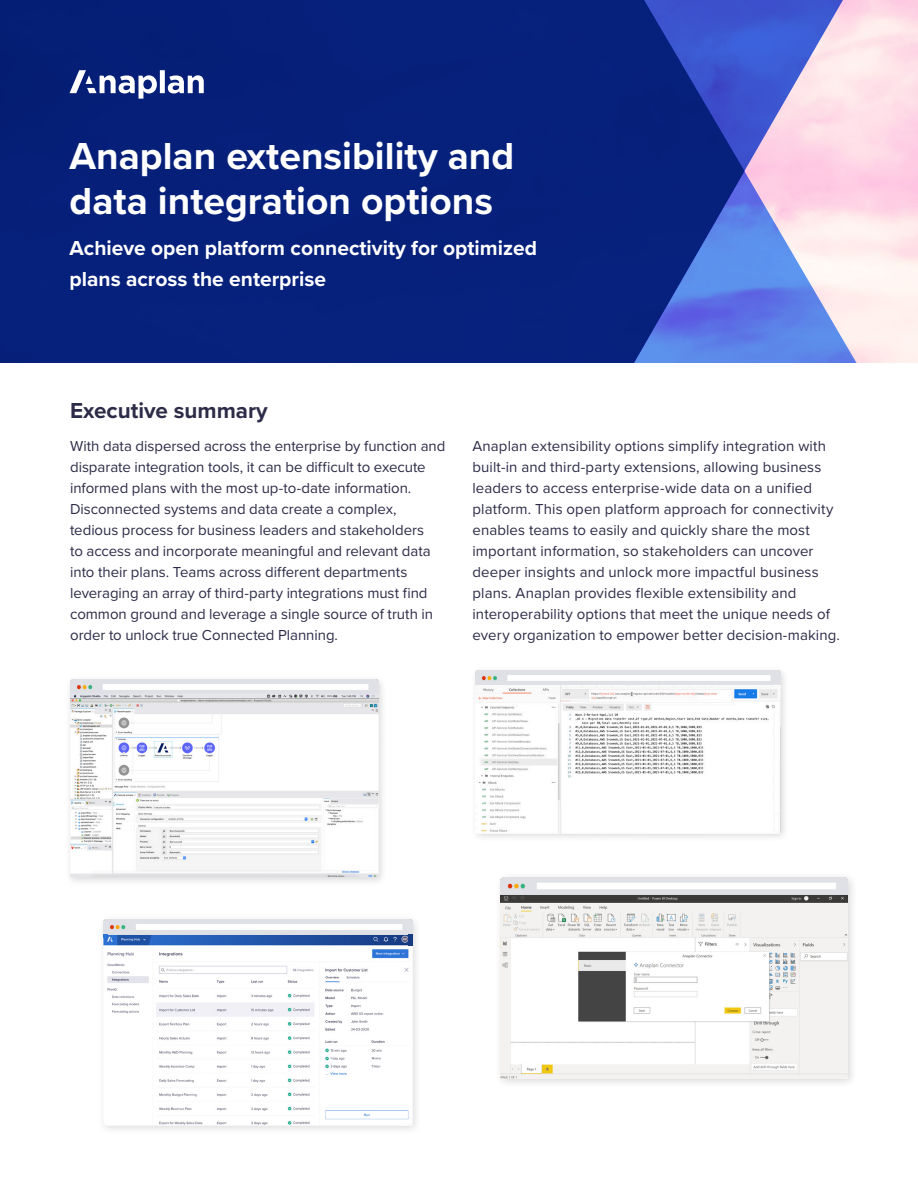
<style>
.page{position:relative;width:918px;height:1188px;background:#fff}
.page>*{position:absolute;margin:0;border:0;box-sizing:border-box;transform-origin:0 0}
.t1{font:700 39px/45px "Proxima Nova";color:#fff}
.Bullets{font:700 22.5px "Proxima Nova";color:#2d2c48}
.t2{font:700 21px/31.5px "Proxima Nova";color:#fff}
.Bullets-2{font:15px/21px "Proxima Nova";letter-spacing:.005em;color:#2d2c48}
</style>
<div class="page">
<svg style="left:857px;top:0;width:22px;height:363px;fill:#fee7ea"></svg>
<svg style="left:744px;top:0;width:113px;height:363px;background:#ababe4"></svg>
<svg style="left:0;top:0;width:744px;height:363px;background:#0b2581"></svg>
<svg style="left:70px;top:70px;width:134px;height:29px"></svg>
<div style="left:470px;top:665px;width:320px;height:177px;background:#000;opacity:.15"></div>
<img style="left:475px;top:671px;width:306px;height:162px">
<div style="left:494px;top:872px;width:364px;height:217px;background:#000;opacity:.15"></div>
<img style="left:500px;top:877px;width:348px;height:202px">
<div style="left:65px;top:675px;width:323px;height:211px;background:#000;opacity:.15"></div>
<img style="left:70px;top:680px;width:309px;height:197px">
<div style="left:98px;top:914px;width:325px;height:221px;background:#000;opacity:.15"></div>
<img style="left:104px;top:920px;width:308px;height:205px">
<svg style="left:104px;top:934px;width:4px;height:4px"></svg>
<hr style="left:408px;top:934px;width:4px;height:12px;background:#173b82">
<p class="t1" style="left:70px;top:133px;width:446px">Anaplan extensibility and data integration options</p>
<p class="t2" style="left:70px;top:231px;width:469px">Achieve open platform connectivity for optimized plans across the enterprise</p>
<p class="Bullets" style="left:70px;top:394px;width:199px">Executive summary</p>
<p class="Bullets-2" style="left:70px;top:435px;width:377px">With data dispersed across the enterprise by function and disparate integration tools, it can be difficult to execute informed plans with the most up-to-date information.<br>Disconnected systems and data create a complex, tedious process for business leaders and stakeholders<br>to access and incorporate meaningful and relevant data into their plans. Teams across different departments leveraging an array of third-party integrations must find common ground and leverage a single source of truth in order to unlock true Connected Planning.</p>
<p class="Bullets-2" style="left:472px;top:435px;width:369px">Anaplan extensibility options simplify integration with built-in and third-party extensions, allowing business leaders to access enterprise-wide data on a unified platform. This open platform approach for connectivity enables teams to easily and quickly share the most important information, so stakeholders can uncover deeper insights and unlock more impactful business plans. Anaplan provides flexible extensibility and interoperability options that meet the unique needs of every organization to empower better decision-making.</p>
</div>
